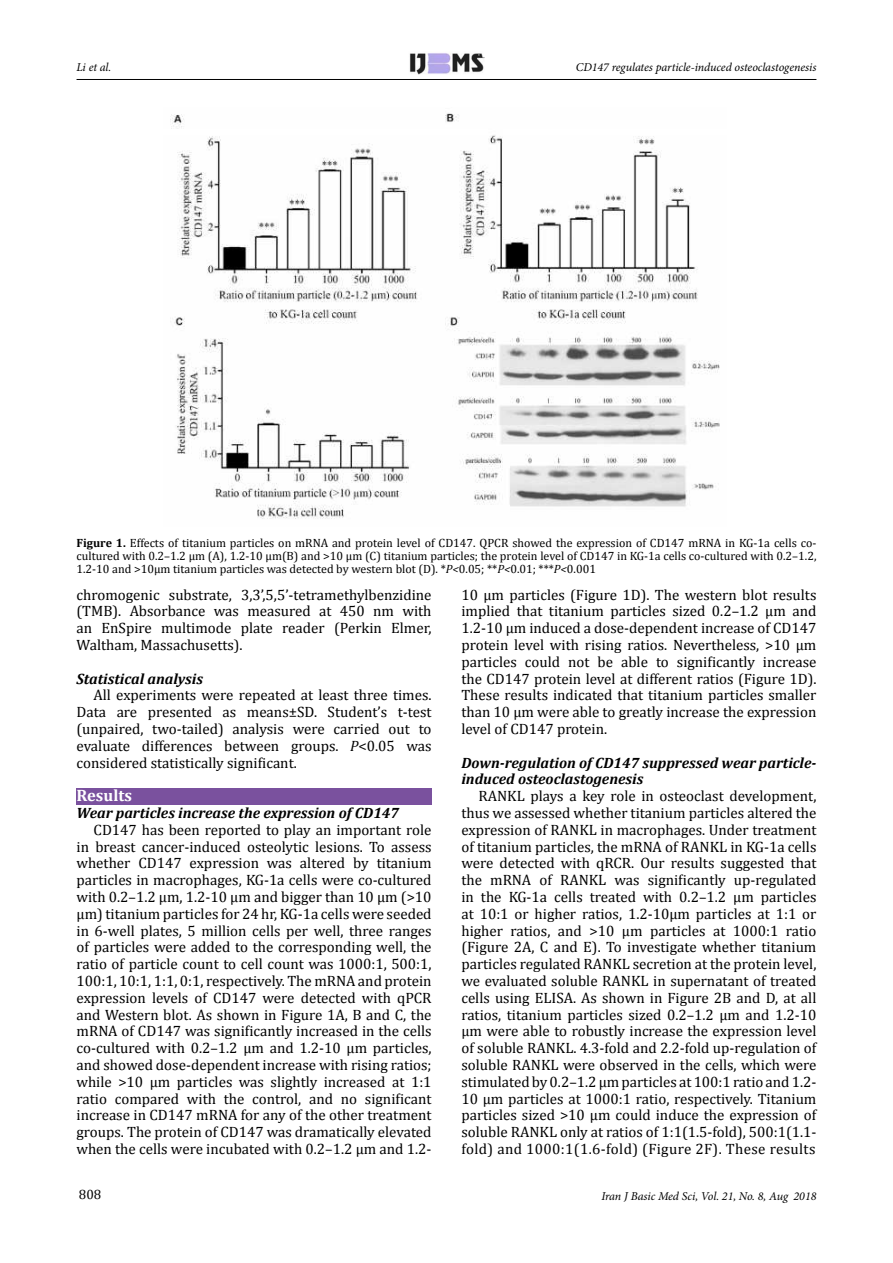
<style>
.page{position:relative;width:893px;height:1263px;background:#fff}
.page>*{position:absolute;margin:0;border:0;box-sizing:border-box;transform-origin:0 0}
.t1{font:700 16.5px "Cambria";color:#fff}
.t2{font:15px/16.8px "Cambria";color:#000;text-align:justify}
.t3{font:italic 700 15px/16.8px "Cambria";color:#000}
.t4{font:13.5px "Cambria";color:#000}
.t5{font:12px/12.9px "Cambria";color:#000;text-align:justify}
.t6{font:italic 12px "Minion Pro";letter-spacing:-.005em;color:#000}
.s1{font-weight:700}
.s2{font-style:italic}
</style>
<div class="page">
<img style="left:409px;top:53px;width:76px;height:21px">
<hr style="left:77px;top:79px;width:739px;height:1px;background:#000">
<div style="left:77px;top:788px;width:355px;height:17px;background:#7a519e"></div>
<img style="left:170px;top:113px;width:550px;height:406px">
<p class="t6" style="left:77px;top:59px;width:36px">Li et al.</p>
<p class="t6" style="left:576px;top:59px;width:242px">CD147 regulates particle-induced osteoclastogenesis</p>
<p class="t5" style="left:77px;top:536px;width:741px"><span class="s1">Figure 1.</span> Effects of titanium particles on mRNA and protein level of CD147. QPCR showed the expression of CD147 mRNA in KG-1a cells co&shy;cultured with 0.2–1.2 µm (A), 1.2-10 µm(B) and &gt;10 µm (C) titanium particles; the protein level of CD147 in KG-1a cells co-cultured with 0.2–1.2, 1.2-10 and &gt;10µm titanium particles was detected by western blot (D). *<span class="s2">P&lt;</span>0.05; **<span class="s2">P&lt;</span>0.01; ***<span class="s2">P&lt;</span>0.001</p>
<p class="t2" style="left:77px;top:586px;width:357px">chromogenic substrate, 3,3’,5,5’-tetramethylbenzidine (TMB). Absorbance was measured at 450 nm with an EnSpire multimode plate reader (Perkin Elmer, Waltham, Massachusetts).</p>
<p class="t3" style="left:77px;top:669px;width:128px">Statistical analysis</p>
<p class="t2" style="left:77px;top:687px;width:357px;text-indent:17px">All experiments were repeated at least three times.<br>Data are presented as means±SD. Student’s t-test (unpaired, two-tailed) analysis were carried out to evaluate differences between groups. <span class="s2">P</span>&lt;0.05 was considered statistically significant.</p>
<p class="t1" style="left:77px;top:784px;width:57px">Results</p>
<p class="t3" style="left:77px;top:804px;width:324px">Wear particles increase the expression of CD147</p>
<p class="t2" style="left:77px;top:821px;width:357px;text-indent:17px">CD147 has been reported to play an important role in breast cancer-induced osteolytic lesions. To assess whether CD147 expression was altered by titanium particles in macrophages, KG-1a cells were co-cultured with 0.2–1.2 µm, 1.2-10 µm and bigger than 10 µm (&gt;10 µm) titanium particles for 24 hr, KG-1a cells were seeded in 6-well plates, 5 million cells per well, three ranges of particles were added to the corresponding well, the ratio of particle count to cell count was 1000:1, 500:1, 100:1, 10:1, 1:1, 0:1, respectively. The mRNA and protein expression levels of CD147 were detected with qPCR and Western blot. As shown in Figure 1A, B and C, the mRNA of CD147 was significantly increased in the cells co-cultured with 0.2–1.2 µm and 1.2-10 µm particles, and showed dose-dependent increase with rising ratios; while &gt;10 µm particles was slightly increased at 1:1 ratio compared with the control, and no significant increase in CD147 mRNA for any of the other treatment groups. The protein of CD147 was dramatically elevated when the cells were incubated with 0.2–1.2 µm and 1.2-</p>
<p class="t4" style="left:79px;top:1187px;width:24px">808</p>
<p class="t2" style="left:461px;top:586px;width:357px">10 µm particles (Figure 1D). The western blot results implied that titanium particles sized 0.2–1.2 µm and 1.2-10 µm induced a dose-dependent increase of CD147 protein level with rising ratios. Nevertheless, &gt;10 µm particles could not be able to significantly increase the CD147 protein level at different ratios (Figure 1D).<br>These results indicated that titanium particles smaller than 10 µm were able to greatly increase the expression level of CD147 protein.</p>
<p class="t3" style="left:461px;top:753px;width:357px">Down-regulation of CD147 suppressed wear particle&shy;induced osteoclastogenesis</p>
<p class="t2" style="left:461px;top:788px;width:357px;text-indent:17px">RANKL plays a key role in osteoclast development, thus we assessed whether titanium particles altered the expression of RANKL in macrophages. Under treatment of titanium particles, the mRNA of RANKL in KG-1a cells were detected with qRCR. Our results suggested that the mRNA of RANKL was significantly up-regulated in the KG-1a cells treated with 0.2–1.2 µm particles at 10:1 or higher ratios, 1.2-10µm particles at 1:1 or higher ratios, and &gt;10 µm particles at 1000:1 ratio (Figure 2A, C and E). To investigate whether titanium particles regulated RANKL secretion at the protein level, we evaluated soluble RANKL in supernatant of treated cells using ELISA. As shown in Figure 2B and D, at all ratios, titanium particles sized 0.2–1.2 µm and 1.2-10 µm were able to robustly increase the expression level of soluble RANKL. 4.3-fold and 2.2-fold up-regulation of soluble RANKL were observed in the cells, which were stimulated by 0.2–1.2 µm particles at 100:1 ratio and 1.2- 10 µm particles at 1000:1 ratio, respectively. Titanium particles sized &gt;10 µm could induce the expression of soluble RANKL only at ratios of 1:1(1.5-fold), 500:1(1.1- fold) and 1000:1(1.6-fold) (Figure 2F). These results</p>
<p class="t6" style="left:602px;top:1187px;width:216px">Iran J Basic Med Sci, Vol. 21, No. 8, Aug 2018</p>
</div>
